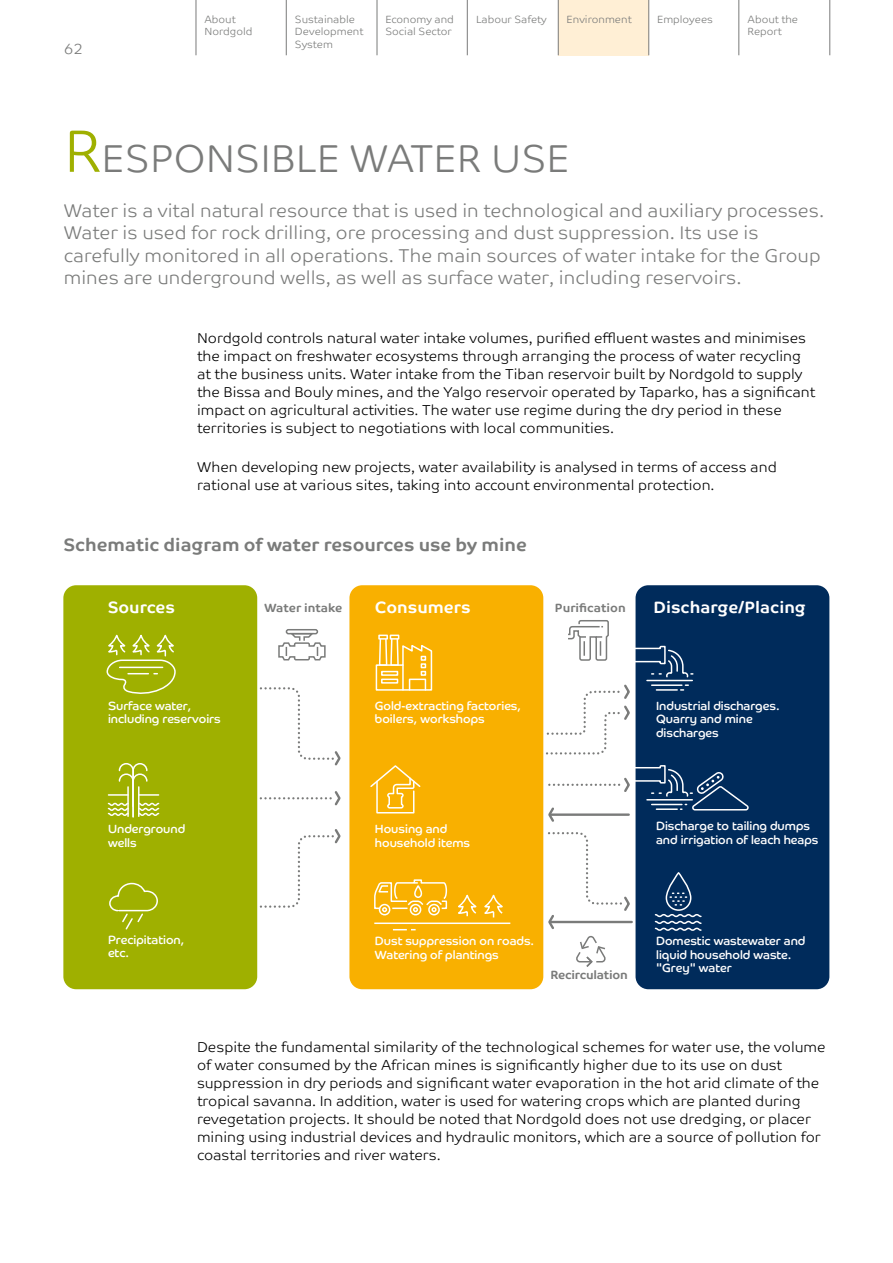
<style>
.page{position:relative;width:893px;height:1263px;background:#fff}
.page>*{position:absolute;margin:0;border:0;box-sizing:border-box;transform-origin:0 0}
.t1{font:300 39px "Co Text Corp";color:#7a7b7a}
.t2{font:300 18.6px/22.5px "Co Text Corp";color:#7a7b7a}
.t3{font:700 18px "Co Text Corp";color:#7a7b7a}
.t4{font:700 16.5px "Co Text Corp";color:#fff}
.t5{font:300 15px "Co Text Corp";color:#7a7b7a}
.t6{font:300 14.4px/18px "Co Text Corp";color:#000}
.t7{font:12px/13.5px "Co Headline Corp";color:#fff}
.t8{font:700 12px "Co Text Corp";color:#7a7b7a}
.t9{font:700 12px "Co Text Corp";letter-spacing:-.02em;color:#7a7b7a}
.t10{font:300 10.5px/12.6px "Co Text Corp";color:#7a7b7a}
.s1{font-size:60px;color:#9fb000}
</style>
<div class="page">
<div style="left:558px;top:0;width:90px;height:55px;background:#ffefd5"></div>
<hr style="left:196px;top:0;width:1px;height:55px;background:#7a7b7a">
<hr style="left:286px;top:0;width:1px;height:55px;background:#7a7b7a">
<hr style="left:377px;top:0;width:1px;height:55px;background:#7a7b7a">
<hr style="left:467px;top:0;width:1px;height:55px;background:#7a7b7a">
<hr style="left:558px;top:0;width:1px;height:55px;background:#7a7b7a">
<hr style="left:648px;top:0;width:1px;height:55px;background:#7a7b7a">
<hr style="left:738px;top:0;width:1px;height:55px;background:#7a7b7a">
<hr style="left:829px;top:0;width:1px;height:55px;background:#7a7b7a">
<div style="left:63px;top:585px;width:194px;height:404px;background:#9fb000;border-radius:13px"></div>
<div style="left:349px;top:585px;width:194px;height:404px;background:#f9b000;border-radius:13px"></div>
<div style="left:635px;top:585px;width:194px;height:404px;background:#002b5b;border-radius:13px"></div>
<svg style="left:370px;top:765px;width:51px;height:49px"></svg>
<svg style="left:106px;top:634px;width:70px;height:60px"></svg>
<div style="left:379px;top:904px;width:11px;height:11px;border:2px solid #fff;border-radius:50%"></div>
<div style="left:428px;top:904px;width:12px;height:11px;border:2px solid #fff;border-radius:50%"></div>
<div style="left:410px;top:904px;width:11px;height:11px;border:2px solid #fff;border-radius:50%"></div>
<svg style="left:374px;top:879px;width:74px;height:33px"></svg>
<svg style="left:458px;top:894px;width:45px;height:24px"></svg>
<hr style="left:374px;top:922px;width:136px;height:2px;background:#fff">
<svg style="left:393px;top:929px;width:23px;height:1px"></svg>
<svg style="left:375px;top:638px;width:58px;height:53px"></svg>
<div style="left:378px;top:635px;width:10px;height:5px;border:2px solid #fff"></div>
<div style="left:390px;top:635px;width:9px;height:5px;border:2px solid #fff"></div>
<svg style="left:109px;top:882px;width:49px;height:48px"></svg>
<hr style="left:551px;top:921px;width:81px;height:2px;background:#7a7b7a">
<svg style="left:654px;top:914px;width:48px;height:17px"></svg>
<svg style="left:107px;top:763px;width:53px;height:55px"></svg>
<div style="left:286px;top:629px;width:32px;height:5px;border:2px solid #7a7b7a;border-radius:2px"></div>
<svg style="left:278px;top:632px;width:48px;height:29px"></svg>
<div style="left:666px;top:872px;width:25px;height:39px;border:2px solid #fff;border-radius:12px"></div>
<svg style="left:670px;top:892px;width:17px;height:14px"></svg>
<svg style="left:259px;top:687px;width:82px;height:79px"></svg>
<svg style="left:548px;top:832px;width:83px;height:135px"></svg>
<svg style="left:259px;top:829px;width:82px;height:79px"></svg>
<svg style="left:546px;top:619px;width:147px;height:137px"></svg>
<svg style="left:261px;top:791px;width:80px;height:15px"></svg>
<svg style="left:548px;top:764px;width:201px;height:60px"></svg>
<p class="t5" style="left:64px;top:40px;width:21px">62</p>
<p class="t10" style="left:204px;top:13px;width:49px">About<br>Nordgold</p>
<p class="t10" style="left:385px;top:13px;width:70px">Economy and<br>Social Sector</p>
<p class="t10" style="left:295px;top:13px;width:70px">Sustainable<br>Development<br>System</p>
<p class="t10" style="left:476px;top:13px;width:72px">Labour Safety</p>
<p class="t10" style="left:566px;top:13px;width:67px">Environment</p>
<p class="t10" style="left:657px;top:13px;width:57px">Employees</p>
<p class="t10" style="left:748px;top:13px;width:52px">About the<br>Report</p>
<h1 class="t1" style="left:64px;top:135px;width:508px"><span class="s1">R</span>ESPONSIBLE WATER USE</h1>
<p class="t2" style="left:64px;top:199px;width:762px">Water is a vital natural resource that is used in technological and auxiliary processes.<br>Water is used for rock drilling, ore processing and dust suppression. Its use is carefully monitored in all operations. The main sources of water intake for the Group mines are underground wells, as well as surface water, including reservoirs.</p>
<p class="t6" style="left:197px;top:329px;width:620px">Nordgold controls natural water intake volumes, purified effluent wastes and minimises the impact on freshwater ecosystems through arranging the process of water recycling at the business units. Water intake from the Tiban reservoir built by Nordgold to supply the Bissa and Bouly mines, and the Yalgo reservoir operated by Taparko, has a significant impact on agricultural activities. The water use regime during the dry period in these territories is subject to negotiations with local communities.</p>
<p class="t6" style="left:197px;top:458px;width:581px">When developing new projects, water availability is analysed in terms of access and rational use at various sites, taking into account environmental protection.</p>
<p class="t3" style="left:64px;top:534px;width:465px">Schematic diagram of water resources use by mine</p>
<p class="t4" style="left:375px;top:597px;width:97px">Consumers</p>
<p class="t4" style="left:654px;top:597px;width:154px">Discharge/Placing</p>
<p class="t4" style="left:108px;top:597px;width:69px">Sources</p>
<p class="t8" style="left:265px;top:600px;width:79px">Water intake</p>
<p class="t8" style="left:555px;top:600px;width:72px">Purification</p>
<p class="t7" style="left:108px;top:699px;width:114px">Surface water, including reservoirs</p>
<p class="t7" style="left:375px;top:699px;width:148px">Gold-extracting factories, boilers, workshops</p>
<p class="t7" style="left:656px;top:699px;width:125px">Industrial discharges.<br>Quarry and mine discharges</p>
<p class="t7" style="left:108px;top:822px;width:79px">Underground wells</p>
<p class="t7" style="left:375px;top:822px;width:97px">Housing and household items</p>
<p class="t7" style="left:656px;top:819px;width:164px">Discharge to tailing dumps and irrigation of leach heaps</p>
<p class="t7" style="left:108px;top:933px;width:78px">Precipitation, etc.</p>
<p class="t7" style="left:375px;top:934px;width:161px">Dust suppression on roads.<br>Watering of plantings</p>
<p class="t9" style="left:550px;top:967px;width:79px">Recirculation</p>
<p class="t7" style="left:656px;top:934px;width:151px">Domestic wastewater and liquid household waste. "Grey" water</p>
<p class="t6" style="left:197px;top:1038px;width:630px">Despite the fundamental similarity of the technological schemes for water use, the volume of water consumed by the African mines is significantly higher due to its use on dust suppression in dry periods and significant water evaporation in the hot arid climate of the tropical savanna. In addition, water is used for watering crops which are planted during revegetation projects. It should be noted that Nordgold does not use dredging, or placer mining using industrial devices and hydraulic monitors, which are a source of pollution for coastal territories and river waters.</p>
</div>
